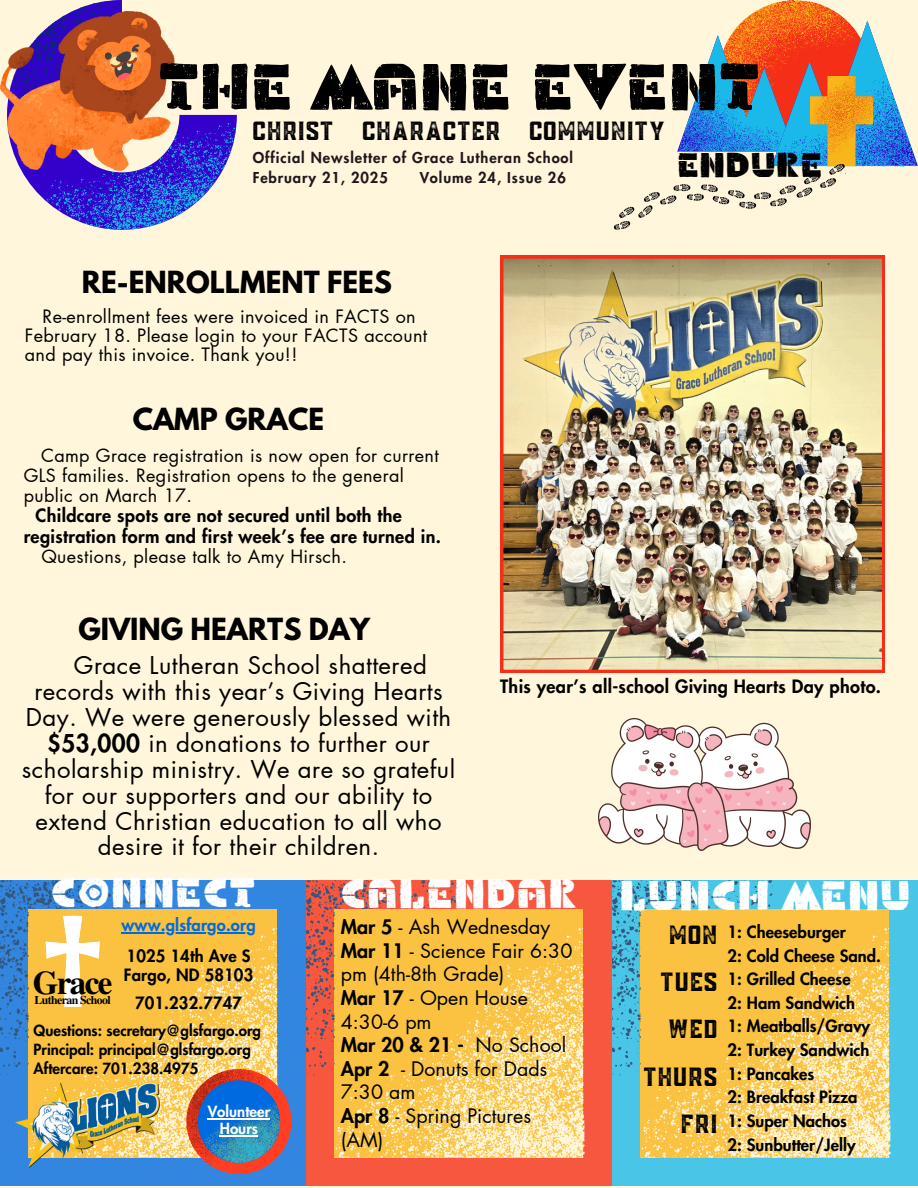
<style>
.page{position:relative;width:918px;height:1188px;background:#fff6db}
.page>*{position:absolute;margin:0;border:0;box-sizing:border-box;transform-origin:0 0}
.t1{font:65.7px "FROH FROH";color:#000}
.t2{font:41.7px "FROH FROH";letter-spacing:.01em;color:#fff}
.t3{font:34.5px "FROH FROH";color:#000}
.t4{font:700 33.15px "Te X Gyre Termes";letter-spacing:-.05em;color:#000}
.t5{font:27.6px/47.2px "Posey Textured";color:#000;text-align:right}
.t6{font:700 27px "League Spartan";color:#000}
.t7{font:24px "Futura LT Pro";letter-spacing:.02em;color:#000}
.t8{font:19.5px/23.7px "Futura LT Pro";color:#000}
.t9{font:800 19.5px "Futura LT Pro";color:#000}
.t10{font:18px/19.2px "Futura LT Pro";letter-spacing:.02em;color:#000}
.t11{font:800 18px/20.2px "Futura LT Pro";letter-spacing:.02em;color:#000}
.t12{font:800 16.5px "Futura LT Pro";color:#000}
.t13{font:800 16.5px "Futura LT Pro";letter-spacing:.01em;color:#006ae0}
.t14{font:800 15px "Futura LT Pro";color:#000}
.t15{font:800 15px/16.8px "Futura LT Pro";color:#fff;text-align:center}
.t16{font:800 14.7px "Futura LT Pro";letter-spacing:.06em;color:#20161d}
.t17{font:700 11.85px "Te X Gyre Termes";letter-spacing:-.05em;color:#000}
.s1{font-weight:800}
</style>
<div class="page">
<svg style="left:21px;top:11px;width:216px;height:187px"></svg>
<svg style="left:42px;top:120px;width:194px;height:110px"></svg>
<svg style="left:21px;top:0;width:101px;height:12px"></svg>
<img style="left:0;top:12px;width:174px;height:158px">
<div style="left:306px;top:880px;width:306px;height:306px;background:#f7563f"></div>
<div style="left:335px;top:909px;width:248px;height:249px;background:#fac240"></div>
<svg style="left:467px;top:927px;width:118px;height:231px"></svg>
<div style="left:612px;top:880px;width:306px;height:306px;background:#48c5e7"></div>
<div style="left:641px;top:909px;width:248px;height:249px;background:#fac240"></div>
<svg style="left:641px;top:927px;width:250px;height:231px"></svg>
<svg style="left:612px;top:880px;width:161px;height:196px"></svg>
<svg style="left:614px;top:0;width:304px;height:230px"></svg>
<svg style="left:0;top:880px;width:467px;height:306px"></svg>
<img style="left:15px;top:1081px;width:144px;height:87px">
<img style="left:500px;top:255px;width:385px;height:418px">
<img style="left:598px;top:719px;width:213px;height:132px">
<hr style="left:208px;top:1118px;width:62px;height:1px;background:#fff">
<hr style="left:220px;top:1135px;width:38px;height:1px;background:#fff">
<p class="t1" style="left:158px;top:32px;width:604px">THE MANE EVENT</p>
<h5 class="t5" style="left:252px;top:107px;width:415px">CHRIST CHARACTER COMMUNITY</h5>
<h4 class="t16" style="left:253px;top:151px;width:322px">Official Newsletter of Grace Lutheran School</h4>
<p class="t16" style="left:253px;top:171px;width:137px">February 21, 2025</p>
<p class="t16" style="left:420px;top:171px;width:148px">Volume 24, Issue 26</p>
<p class="t6" style="left:82px;top:269px;width:312px">RE-ENROLLMENT FEES</p>
<p class="t10" style="left:25px;top:308px;width:404px;text-indent:18px">Re-enrollment fees were invoiced in FACTS on<br>February 18. Please login to your FACTS account and pay this invoice. Thank you!!</p>
<p class="t6" style="left:133px;top:405px;width:193px">CAMP GRACE</p>
<p class="t10" style="left:24px;top:446px;width:417px;line-height:20.2px;text-indent:17px">Camp Grace registration is now open for current<br>GLS families. Registration opens to the general public on March 17.</p>
<p class="t11" style="left:24px;top:506px;width:419px;text-indent:12px">Childcare spots are not secured until both the registration form and first week’s fee are turned in.</p>
<p class="t10" style="left:41px;top:547px;width:307px">Questions, please talk to Amy Hirsch.</p>
<h1 class="t3" style="left:677px;top:136px;width:147px">ENDURE</h1>
<p class="t6" style="left:78px;top:615px;width:293px">GIVING HEARTS DAY</p>
<p class="t7" style="left:74px;top:655px;width:355px">Grace Lutheran School shattered</p>
<p class="t7" style="left:34px;top:680px;width:410px">records with this year’s Giving Hearts</p>
<p class="t7" style="left:26px;top:706px;width:427px">Day. We were generously blessed with</p>
<p class="t7" style="left:47px;top:732px;width:384px"><span class="s1">$53,000</span> in donations to further our</p>
<p class="t7" style="left:22px;top:758px;width:435px">scholarship ministry. We are so grateful</p>
<p class="t7" style="left:45px;top:784px;width:389px">for our supporters and our ability to</p>
<p class="t7" style="left:36px;top:810px;width:408px">extend Christian education to all who</p>
<p class="t7" style="left:98px;top:836px;width:283px">desire it for their children.</p>
<p class="t11" style="left:500px;top:677px;width:383px">This year’s all-school Giving Hearts Day photo.</p>
<h6 class="t2" style="left:51px;top:858px;width:206px">CONNECT</h6>
<p class="t4" style="left:33px;top:957px;width:81px">Grace</p>
<p class="t17" style="left:34px;top:991px;width:78px">Lutheran School</p>
<p class="t13" style="left:121px;top:917px;width:136px">www.glsfargo.org</p>
<p class="t12" style="left:127px;top:948px;width:125px">1025 14th Ave S</p>
<p class="t12" style="left:124px;top:967px;width:131px">Fargo, ND 58103</p>
<p class="t12" style="left:135px;top:996px;width:109px">701.232.7747</p>
<p class="t14" style="left:34px;top:1023px;width:229px">Questions: secretary@glsfargo.org</p>
<p class="t14" style="left:34px;top:1042px;width:219px">Principal: principal@glsfargo.org</p>
<h5 class="t14" style="left:34px;top:1062px;width:166px">Aftercare: 701.238.4975</h5>
<p class="t15" style="left:208px;top:1104px;width:64px">Volunteer<br>Hours</p>
<p class="t2" style="left:340px;top:859px;width:239px">CALENDAR</p>
<p class="t8" style="left:341px;top:916px;width:211px"><span class="s1">Mar 5</span> - Ash Wednesday</p>
<p class="t8" style="left:341px;top:940px;width:233px"><span class="s1">Mar 11</span> - Science Fair 6:30 pm (4th-8th Grade)</p>
<p class="t8" style="left:341px;top:987px;width:189px"><span class="s1">Mar 17</span> - Open House<br>4:30-6 pm</p>
<p class="t9" style="left:341px;top:1036px;width:124px">Mar 20 &amp; 21 -</p>
<p class="t8" style="left:476px;top:1034px;width:92px">No School</p>
<p class="t9" style="left:341px;top:1060px;width:50px">Apr 2</p>
<p class="t8" style="left:341px;top:1058px;width:208px;text-indent:60px">- Donuts for Dads<br>7:30 am<br><span class="s1">Apr 8</span> - Spring Pictures</p>
<p class="t8" style="left:341px;top:1129px;width:44px">(AM)</p>
<p class="t2" style="left:619px;top:861px;width:293px">LUNCH MENU</p>
<h5 class="t5" style="left:643px;top:911px;width:76px">MON<br>TUES<br>WED<br>THURS<br>FRI</h5>
<p class="t12" style="left:728px;top:924px;width:120px">1: Cheeseburger</p>
<p class="t12" style="left:728px;top:948px;width:155px">2: Cold Cheese Sand.</p>
<p class="t12" style="left:728px;top:972px;width:125px">1: Grilled Cheese</p>
<p class="t12" style="left:728px;top:995px;width:129px">2: Ham Sandwich</p>
<h2 class="t12" style="left:728px;top:1019px;width:144px">1: Meatballs/Gravy</h2>
<h2 class="t12" style="left:728px;top:1042px;width:143px">2: Turkey Sandwich</h2>
<h2 class="t12" style="left:728px;top:1066px;width:88px">1: Pancakes</h2>
<p class="t12" style="left:728px;top:1090px;width:132px">2: Breakfast Pizza</p>
<p class="t12" style="left:728px;top:1113px;width:121px">1: Super Nachos</p>
<h3 class="t12" style="left:728px;top:1137px;width:130px">2: Sunbutter/Jelly</h3>
</div>
